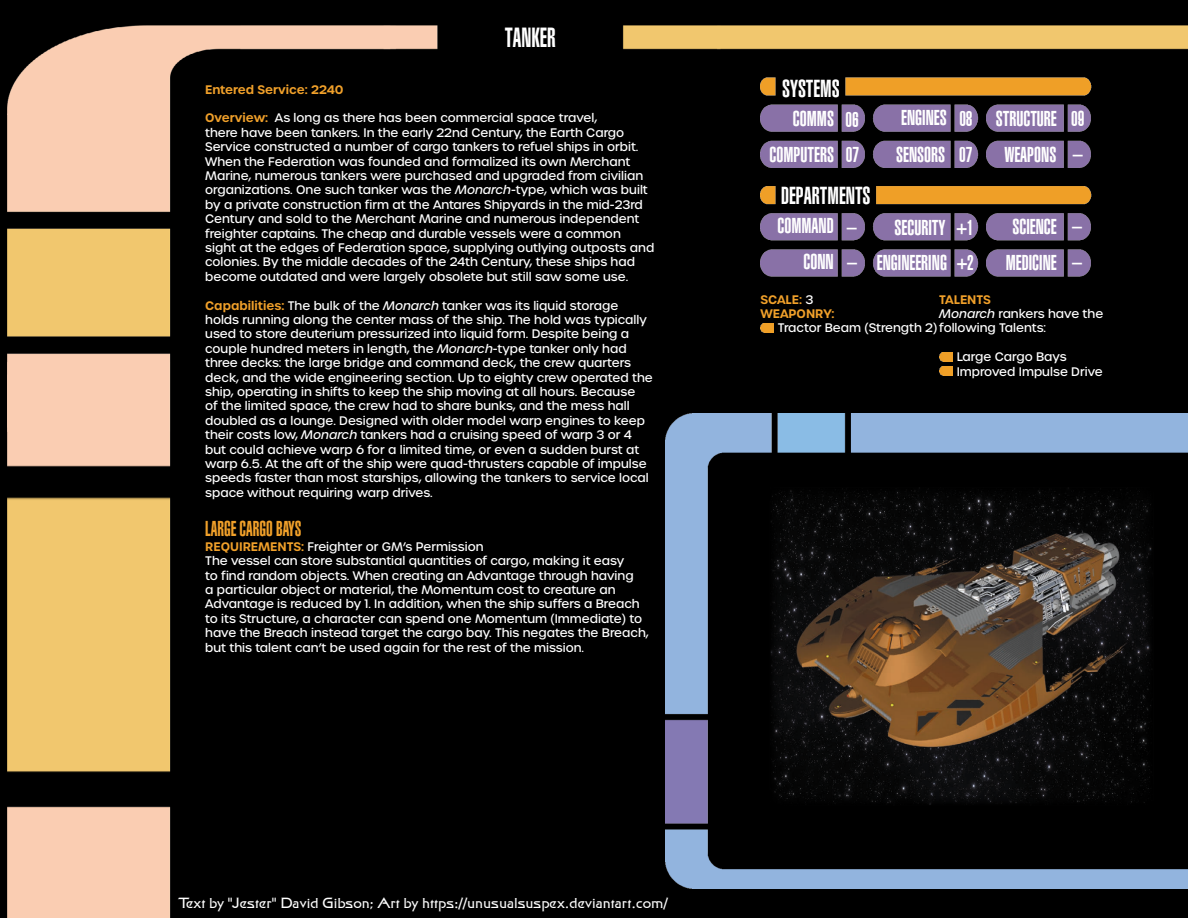
<style>
.page{position:relative;width:1188px;height:918px;background:#000}
.page>*{position:absolute;margin:0;border:0;box-sizing:border-box;transform-origin:0 0}
.Species{font:ultra-condensed 27px "Context Ultra Condensed S Si";color:#fff;scale:.95 1}
.t1{font:ultra-condensed 24px "Context Ultra Condensed S Si";color:#fff}
.Numbers{font:ultra-condensed 21px/36.5px "Context Ultra Condensed S Si";color:#fff;text-align:right}
.Numbers-2{font:ultra-condensed 21px "Context Ultra Condensed S Si";color:#fff;scale:.95 1}
.Talent{font:ultra-condensed 21px "Context Ultra Condensed S Si";color:#f0a02a;scale:.95 1}
.Legal{font:15px "Final Frontier";color:#fff}
.t2{font:500 12px/14.4px "Urbane";color:#fff}
.t3{font:600 12px "Urbane";color:#f0a02a}
.s1{font-weight:600;color:#f0a02a}
.s2{font-style:italic}
.s3{font-weight:500;color:#fff}
</style>
<div class="page">
<img style="left:8px;top:25px;width:1180px;height:893px">
<img style="left:761px;top:68px;width:381px;height:213px">
<img style="left:666px;top:413px;width:522px;height:475px">
<img style="left:760px;top:323px;width:14px;height:9px">
<svg style="left:939px;top:352px;width:13px;height:24px"></svg>
<img style="left:735px;top:465px;width:453px;height:362px">
<p class="Species" style="left:505px;top:21px;width:55px">TANKER</p>
<p class="t3" style="left:205px;top:81px;width:140px">Entered Service: 2240</p>
<p class="t2" style="left:205px;top:111px;width:451px"><span class="s1">Overview:</span> As long as there has been commercial space travel,<br>there have been tankers. In the early 22nd Century, the Earth Cargo Service constructed a number of cargo tankers to refuel ships in orbit.<br>When the Federation was founded and formalized its own Merchant Marine, numerous tankers were purchased and upgraded from civilian organizations. One such tanker was the <span class="s2">Monarch</span>-type, which was built by a private construction firm at the Antares Shipyards in the mid-23rd Century and sold to the Merchant Marine and numerous independent freighter captains. The cheap and durable vessels were a common sight at the edges of Federation space, supplying outlying outposts and colonies. By the middle decades of the 24th Century, these ships had become outdated and were largely obsolete but still saw some use.</p>
<p class="t2" style="left:205px;top:298px;width:449px"><span class="s1">Capabilities:</span> The bulk of the <span class="s2">Monarch</span> tanker was its liquid storage holds running along the center mass of the ship. The hold was typically used to store deuterium pressurized into liquid form. Despite being a couple hundred meters in length, the <span class="s2">Monarch</span>-type tanker only had three decks: the large bridge and command deck, the crew quarters deck, and the wide engineering section. Up to eighty crew operated the ship, operating in shifts to keep the ship moving at all hours. Because<br>of the limited space, the crew had to share bunks, and the mess hall doubled as a lounge. Designed with older model warp engines to keep their costs low, <span class="s2">Monarch</span> tankers had a cruising speed of warp 3 or 4 but could achieve warp 6 for a limited time, or even a sudden burst at warp 6.5. At the aft of the ship were quad-thrusters capable of impulse speeds faster than most starships, allowing the tankers to service local space without requiring warp drives.</p>
<p class="Talent" style="left:205px;top:517px;width:103px">LARGE CARGO BAYS</p>
<p class="t2" style="left:205px;top:539px;width:280px"><span class="s1">REQUIREMENTS:</span> Freighter or GM’s Permission</p>
<p class="t2" style="left:205px;top:554px;width:445px">The vessel can store substantial quantities of cargo, making it easy<br>to find random objects. When creating an Advantage through having<br>a particular object or material, the Momentum cost to creature an Advantage is reduced by 1. In addition, when the ship suffers a Breach to its Structure, a character can spend one Momentum (Immediate) to have the Breach instead target the cargo bay. This negates the Breach, but this talent can’t be used again for the rest of the mission.</p>
<h2 class="t1" style="left:782px;top:74px;width:59px">SYSTEMS</h2>
<h3 class="Numbers" style="left:769px;top:100px;width:66px">COMMS<br>COMPUTERS</h3>
<p class="Numbers-2" style="left:846px;top:107px;width:15px">06</p>
<p class="Numbers-2" style="left:846px;top:143px;width:15px">07</p>
<h2 class="t1" style="left:781px;top:182px;width:91px">DEPARTMENTS</h2>
<h3 class="Numbers" style="left:896px;top:99px;width:52px;line-height:37px;text-align:left">ENGINES<br>SENSORS</h3>
<h3 class="Numbers" style="left:777px;top:208px;width:58px;line-height:35.7px">COMMAND<br>CONN</h3>
<p class="Numbers-2" style="left:847px;top:215px;width:12px">–</p>
<p class="Numbers-2" style="left:847px;top:251px;width:12px">–</p>
<h3 class="Numbers" style="left:877px;top:210px;width:72px;line-height:35.2px">SECURITY<br>ENGINEERING</h3>
<h3 class="Numbers" style="left:996px;top:100px;width:63px">STRUCTURE</h3>
<p class="Numbers-2" style="left:1071px;top:106px;width:15px">09</p>
<p class="Numbers-2" style="left:959px;top:107px;width:15px">08</p>
<p class="Numbers-2" style="left:959px;top:142px;width:15px">07</p>
<p class="Numbers-2" style="left:1073px;top:143px;width:12px">–</p>
<h3 class="Numbers" style="left:1004px;top:136px;width:54px">WEAPONS</h3>
<h3 class="Numbers" style="left:1012px;top:208px;width:46px">SCIENCE</h3>
<p class="Numbers-2" style="left:957px;top:215px;width:19px">+1</p>
<p class="Numbers-2" style="left:957px;top:251px;width:19px">+2</p>
<p class="Numbers-2" style="left:1072px;top:251px;width:12px">–</p>
<p class="Numbers-2" style="left:1072px;top:214px;width:12px">–</p>
<h3 class="Numbers" style="left:1006px;top:244px;width:52px">MEDICINE</h3>
<p class="t3" style="left:760px;top:291px;width:54px">SCALE: <span class="s3">3</span></p>
<p class="t3" style="left:760px;top:306px;width:76px">WEAPONRY:</p>
<p class="t2" style="left:778px;top:321px;width:270px">Tractor Beam (Strength 2) following Talents:</p>
<p class="t3" style="left:939px;top:291px;width:53px">TALENTS</p>
<p class="t2" style="left:939px;top:307px;width:166px"><span class="s2">Monarch</span> rankers have the</p>
<p class="t2" style="left:957px;top:350px;width:148px">Large Cargo Bays<br>Improved Impulse Drive</p>
<p class="Legal" style="left:178px;top:896px;width:491px">Text by "Jester" David Gibson; Art by https://unusualsuspex.deviantart.com/</p>
</div>
